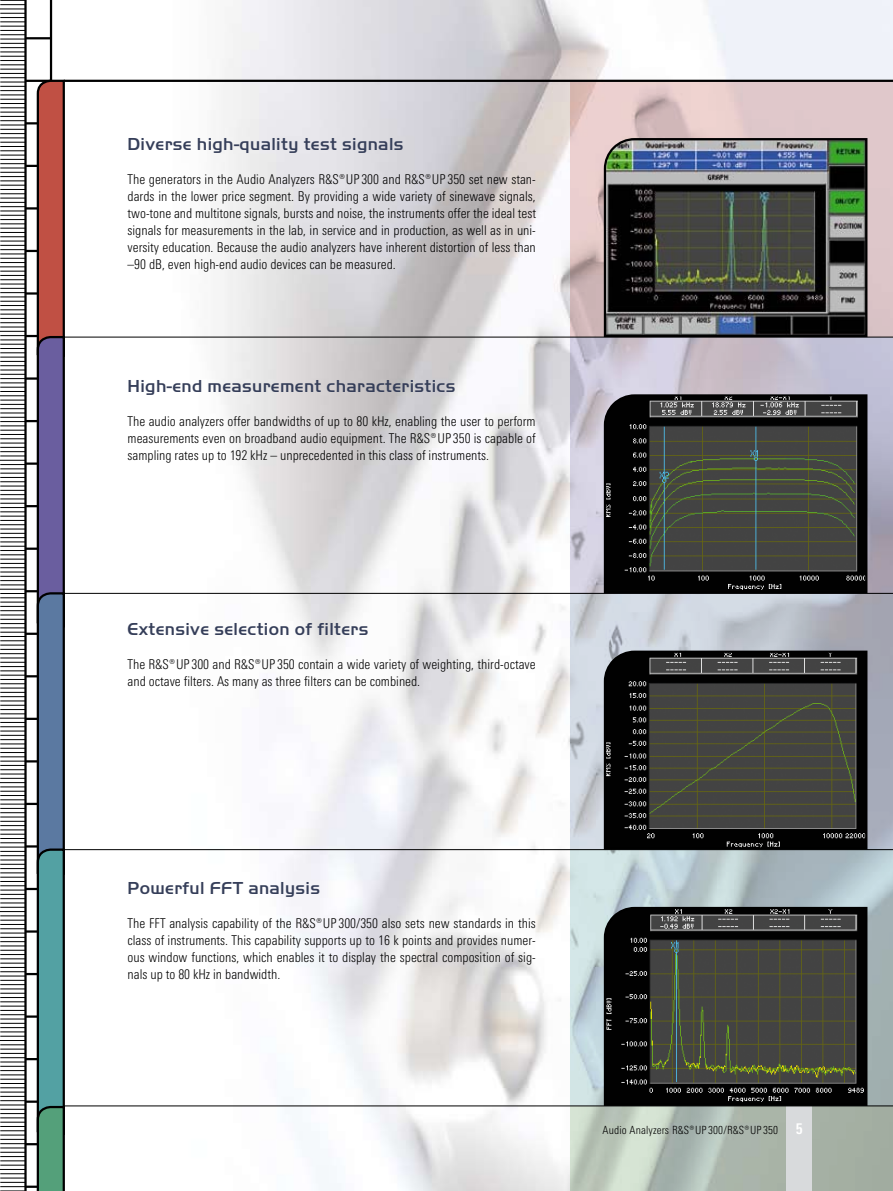
<style>
.page{position:relative;width:893px;height:1191px;background:#fff}
.page>*{position:absolute;margin:0;border:0;box-sizing:border-box;transform-origin:0 0}
.t1{font:18px "Handel Gothic EF Medium";letter-spacing:.02em;color:#353e59}
.t2{font:300 13.5px/17px "RS Univers Cond";color:#000;text-align:justify}
.t3{font:300 11.25px "RS Univers Cond";letter-spacing:.01em;color:#000}
.s1{font-weight:700;font-size:15px;color:#fff}
</style>
<div class="page">
<img style="left:27px;top:0;width:866px;height:1191px">
<svg style="left:570px;top:82px;width:323px;height:255px;background:#dfc5c6"></svg>
<svg style="left:570px;top:338px;width:323px;height:255px;background:#c4c0d0"></svg>
<svg style="left:570px;top:594px;width:323px;height:255px;background:#bfc4cf"></svg>
<svg style="left:570px;top:850px;width:323px;height:255px;background:#b8c9cd"></svg>
<svg style="left:570px;top:1106px;width:323px;height:85px;background:#b0bcb1"></svg>
<svg style="left:0;top:0;width:24px;height:1191px"></svg>
<hr style="left:26px;top:80px;width:25px;height:2px;background:#000">
<hr style="left:26px;top:122px;width:25px;height:2px;background:#000">
<hr style="left:26px;top:165px;width:25px;height:2px;background:#000">
<hr style="left:26px;top:207px;width:25px;height:2px;background:#000">
<hr style="left:26px;top:250px;width:25px;height:2px;background:#000">
<hr style="left:26px;top:292px;width:25px;height:3px;background:#000">
<hr style="left:26px;top:335px;width:25px;height:2px;background:#000">
<hr style="left:26px;top:377px;width:25px;height:3px;background:#000">
<hr style="left:26px;top:420px;width:25px;height:2px;background:#000">
<hr style="left:26px;top:462px;width:25px;height:3px;background:#000">
<hr style="left:26px;top:505px;width:25px;height:2px;background:#000">
<hr style="left:26px;top:547px;width:25px;height:3px;background:#000">
<hr style="left:26px;top:590px;width:25px;height:2px;background:#000">
<hr style="left:26px;top:632px;width:25px;height:3px;background:#000">
<hr style="left:26px;top:675px;width:25px;height:2px;background:#000">
<hr style="left:26px;top:717px;width:25px;height:3px;background:#000">
<hr style="left:26px;top:760px;width:25px;height:2px;background:#000">
<hr style="left:26px;top:802px;width:25px;height:3px;background:#000">
<hr style="left:26px;top:845px;width:25px;height:2px;background:#000">
<hr style="left:26px;top:888px;width:25px;height:2px;background:#000">
<hr style="left:26px;top:930px;width:25px;height:2px;background:#000">
<hr style="left:26px;top:973px;width:25px;height:2px;background:#000">
<hr style="left:26px;top:1015px;width:25px;height:2px;background:#000">
<hr style="left:26px;top:1058px;width:25px;height:2px;background:#000">
<hr style="left:26px;top:1100px;width:25px;height:2px;background:#000">
<hr style="left:26px;top:1143px;width:25px;height:2px;background:#000">
<hr style="left:26px;top:1185px;width:25px;height:2px;background:#000">
<hr style="left:26px;top:37px;width:25px;height:2px;background:#000">
<hr style="left:24px;top:0;width:3px;height:1191px;background:#000">
<hr style="left:50px;top:0;width:2px;height:1191px;background:#000">
<hr style="left:64px;top:80px;width:829px;height:2px;background:#000">
<hr style="left:64px;top:337px;width:829px;height:1px;background:#000">
<hr style="left:64px;top:593px;width:829px;height:1px;background:#000">
<div style="left:787px;top:1106px;width:25px;height:85px;background:#d8dadc"></div>
<svg style="left:36px;top:79px;width:30px;height:1112px;background:#656775"></svg>
<hr style="left:64px;top:849px;width:829px;height:1px;background:#000">
<hr style="left:64px;top:1105px;width:829px;height:1px;background:#000">
<img style="left:603px;top:137px;width:266px;height:201px">
<svg style="left:603px;top:393px;width:266px;height:201px;background:#353733"></svg>
<svg style="left:603px;top:649px;width:266px;height:201px;background:#353532"></svg>
<svg style="left:603px;top:905px;width:266px;height:202px;background:#363732"></svg>
<h1 class="t1" style="left:128px;top:133px;width:277px">Diverse high-quality test signals</h1>
<p class="t2" style="left:128px;top:171px;width:410px">The generators in the Audio Analyzers ¸UP 300 and ¸UP 350 set new stan&shy;dards in the lower price segment. By providing a wide variety of sinewave signals, two-tone and multitone signals, bursts and noise, the instruments offer the ideal test signals for measurements in the lab, in service and in production, as well as in uni&shy;versity education. Because the audio analyzers have inherent distortion of less than –90 dB, even high-end audio devices can be measured.</p>
<h1 class="t1" style="left:128px;top:375px;width:329px">High-end measurement characteristics</h1>
<p class="t2" style="left:128px;top:413px;width:410px">The audio analyzers offer bandwidths of up to 80 kHz, enabling the user to perform measurements even on broadband audio equipment. The ¸UP 350 is capable of sampling rates up to 192 kHz – unprecedented in this class of instruments.</p>
<h1 class="t1" style="left:128px;top:618px;width:242px">Extensive selection of filters</h1>
<p class="t2" style="left:128px;top:655px;width:410px">The ¸UP 300 and ¸UP 350 contain a wide variety of weighting, third-octave and octave filters. As many as three filters can be combined.</p>
<h1 class="t1" style="left:128px;top:877px;width:194px">Powerful FFT analysis</h1>
<p class="t2" style="left:128px;top:915px;width:410px">The FFT analysis capability of the ¸UP 300/350 also sets new standards in this class of instruments. This capability supports up to 16 k points and provides numer&shy;ous window functions, which enables it to display the spectral composition of sig&shy;nals up to 80 kHz in bandwidth.</p>
<p class="t3" style="left:603px;top:1124px;width:205px">Audio Analyzers ¸UP 300/¸UP 350 <span class="s1">125</span></p>
</div>
